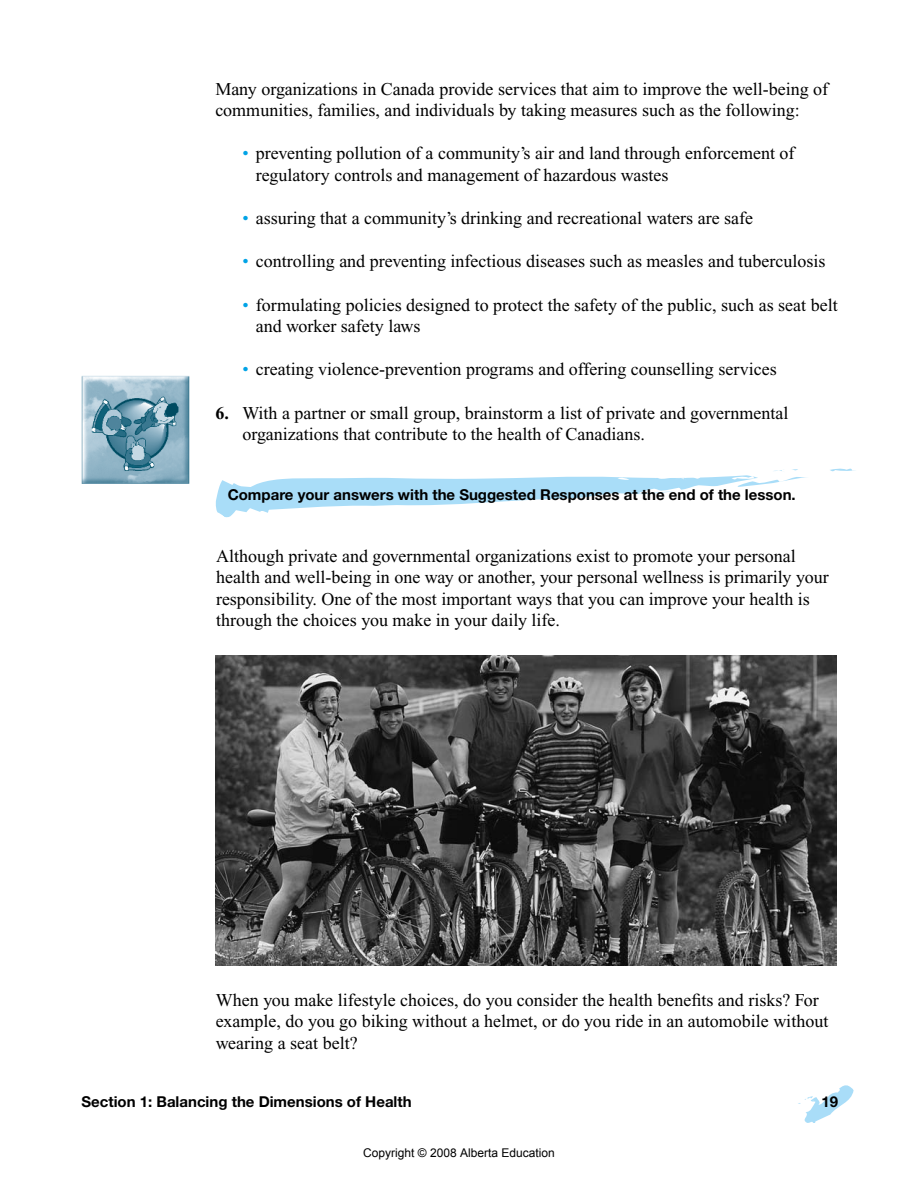
<style>
.page{position:relative;width:918px;height:1188px;background:#fff}
.page>*{position:absolute;margin:0;border:0;box-sizing:border-box;transform-origin:0 0}
.t1{font:18px/21.6px "Times New Roman";color:#000}
.t2{font:700 15px "Helvetica Neue";color:#000}
.t3{font:12px "Arial";color:#000}
.s1{color:#00a3e6}
.s2{font-weight:700}
</style>
<div class="page">
<svg style="left:798px;top:1085px;width:55px;height:38px"></svg>
<img style="left:216px;top:655px;width:621px;height:310px">
<img style="left:82px;top:376px;width:108px;height:108px">
<svg style="left:830px;top:469px;width:26px;height:2px"></svg>
<svg style="left:216px;top:469px;width:591px;height:49px"></svg>
<p class="t1" style="left:215px;top:78px;width:614px">Many organizations in Canada provide services that aim to improve the well-being of communities, families, and individuals by taking measures such as the following:</p>
<p class="t1" style="left:256px;top:143px;width:540px;text-indent:-14px"><span class="s1">•</span> preventing pollution of a community’s air and land through enforcement of regulatory controls and management of hazardous wastes</p>
<p class="t1" style="left:242px;top:208px;width:512px"><span class="s1">•</span> assuring that a community’s drinking and recreational waters are safe</p>
<p class="t1" style="left:242px;top:251px;width:585px"><span class="s1">•</span> controlling and preventing infectious diseases such as measles and tuberculosis</p>
<p class="t1" style="left:256px;top:294px;width:583px;text-indent:-14px"><span class="s1">•</span> formulating policies designed to protect the safety of the public, such as seat belt and worker safety laws</p>
<p class="t1" style="left:242px;top:359px;width:536px"><span class="s1">•</span> creating violence-prevention programs and offering counselling services</p>
<p class="t1" style="left:242px;top:402px;width:548px;text-indent:-27px"><span class="s2">6.</span> With a partner or small group, brainstorm a list of private and governmental organizations that contribute to the health of Canadians.</p>
<p class="t2" style="left:228px;top:485px;width:570px">Compare your answers with the Suggested Responses at the end of the lesson.</p>
<p class="t1" style="left:216px;top:545px;width:614px">Although private and governmental organizations exist to promote your personal health and well-being in one way or another, your personal wellness is primarily your responsibility. One of the most important ways that you can improve your health is through the choices you make in your daily life.</p>
<p class="t1" style="left:216px;top:989px;width:614px">When you make lifestyle choices, do you consider the health benefits and risks? For example, do you go biking without a helmet, or do you ride in an automobile without wearing a seat belt?</p>
<p class="t2" style="left:81px;top:1092px;width:332px">Section 1: Balancing the Dimensions of Health</p>
<p class="t2" style="left:821px;top:1093px;width:18px">19</p>
<p class="t3" style="left:363px;top:1145px;width:193px">Copyright © 2008 Alberta Education</p>
</div>
